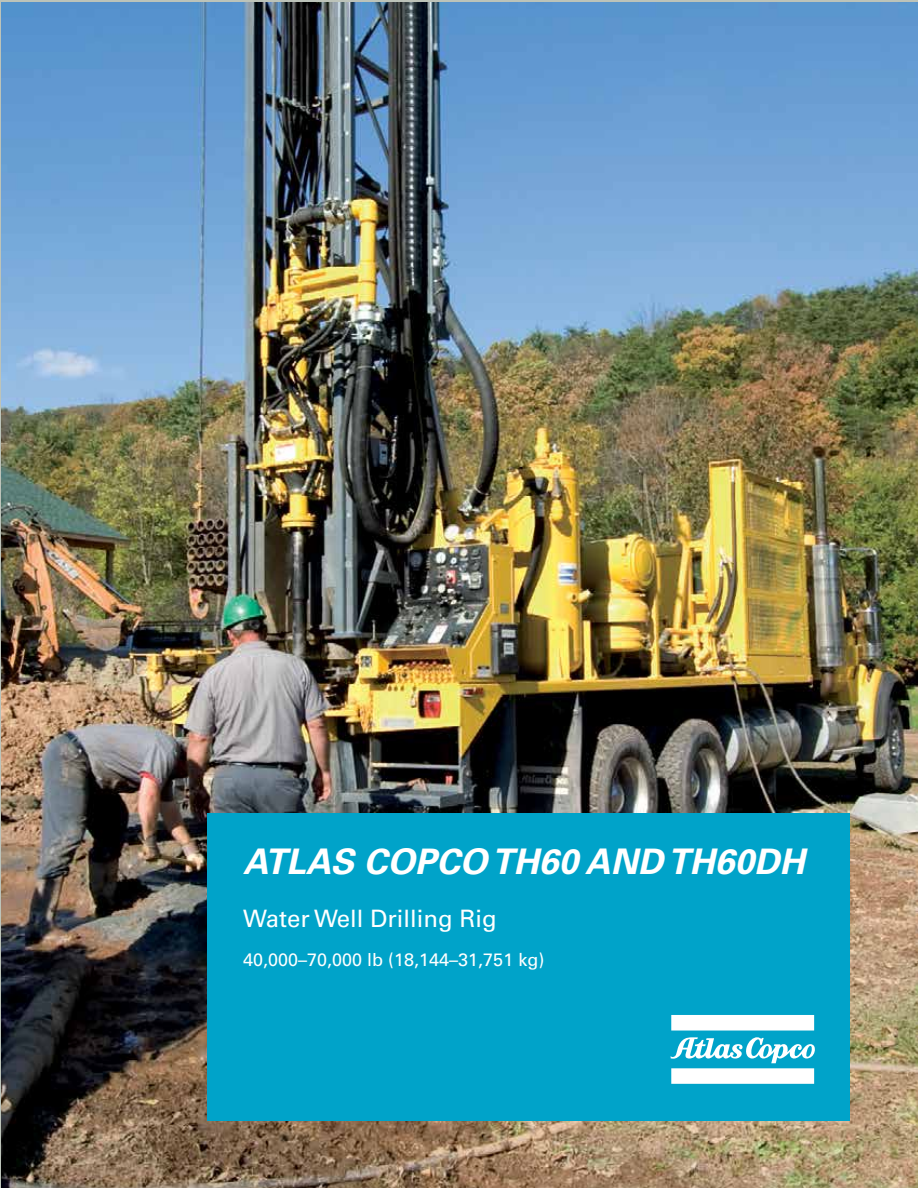
<style>
.page{position:relative;width:918px;height:1188px;background:#fff}
.page>*{position:absolute;margin:0;border:0;box-sizing:border-box;transform-origin:0 0}
.t1{font:italic 700 35.25px "Univers LT Std";color:#fff}
.t2{font:24px "Univers LT Std";color:#fff}
.t3{font:18px "Univers LT Std";color:#fff}
</style>
<div class="page">
<img style="left:1px;top:3px;width:917px;height:1185px">
<div style="left:207px;top:813px;width:643px;height:307px;background:#00a3c9"></div>
<div style="left:671px;top:1015px;width:143px;height:16px;background:#fff"></div>
<svg style="left:671px;top:1037px;width:144px;height:47px"></svg>
<h1 class="t1" style="left:243px;top:841px;width:563px">ATLAS COPCO TH60 AND TH60DH</h1>
<h2 class="t2" style="left:243px;top:905px;width:255px">Water Well Drilling Rig</h2>
<p class="t3" style="left:243px;top:949px;width:303px">40,000–70,000 lb (18,144–31,751 kg)</p>
</div>
